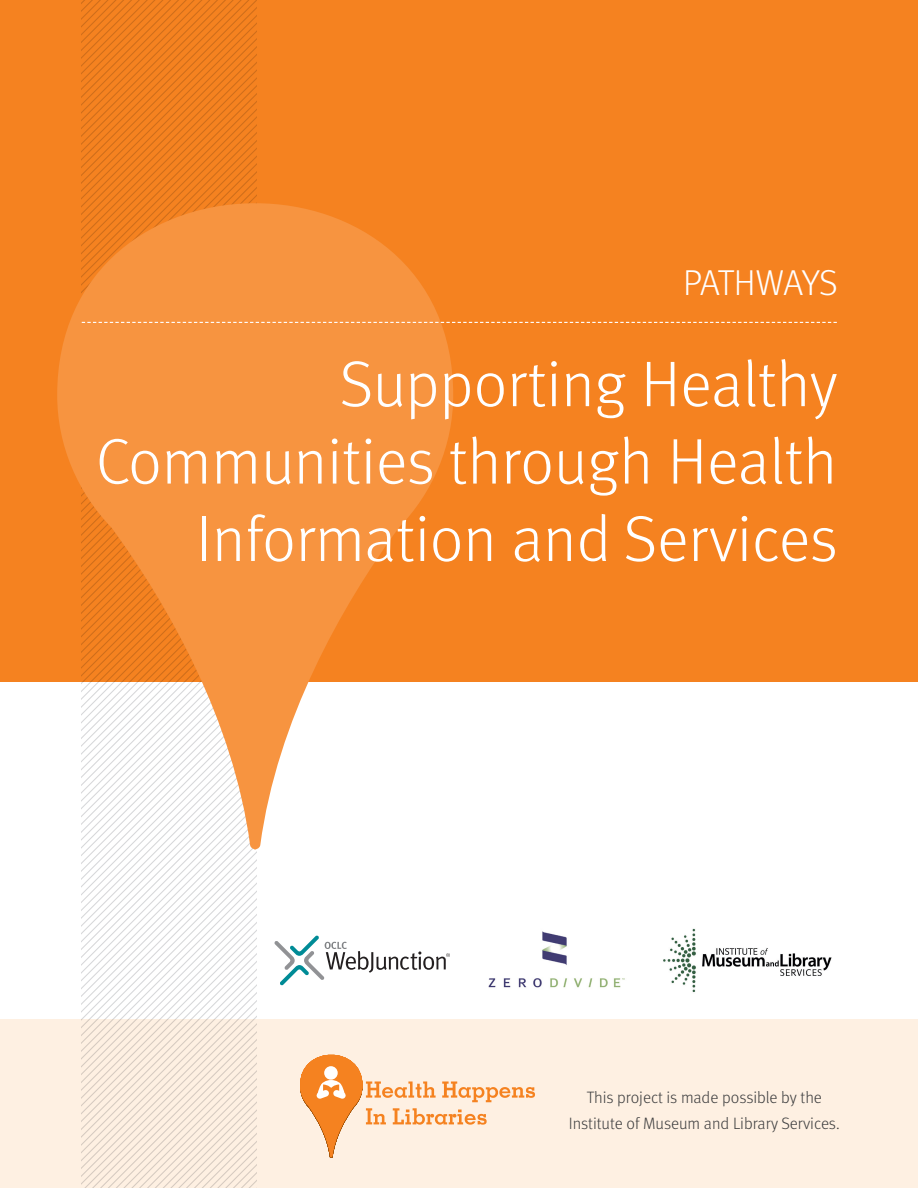
<style>
.page{position:relative;width:918px;height:1188px;background:#fff}
.page>*{position:absolute;margin:0;border:0;box-sizing:border-box;transform-origin:0 0}
.t1{font:300 64.5px/77.4px "Meta Pro";color:#fff;text-align:right}
.t2{font:300 36px "Meta Pro";letter-spacing:-.02em;color:#fff}
.t3{font:300 16.5px "Meta Pro";letter-spacing:-.005em;color:#3e3e3f}
</style>
<div class="page">
<div style="left:0;top:0;width:918px;height:682px;background:#f58220"></div>
<div style="left:0;top:1020px;width:918px;height:168px;background:#fef0e2"></div>
<svg style="left:81px;top:0;width:175px;height:1188px"></svg>
<svg style="left:57px;top:139px;width:396px;height:711px;fill:#f79440"></svg>
<svg style="left:82px;top:322px;width:755px;height:1px"></svg>
<img style="left:663px;top:928px;width:169px;height:65px">
<svg style="left:274px;top:935px;width:176px;height:50px"></svg>
<svg style="left:300px;top:1054px;width:235px;height:104px"></svg>
<div style="left:324px;top:1066px;width:14px;height:14px;background:#fff;border-radius:50%"></div>
<img style="left:488px;top:931px;width:137px;height:57px">
<p class="t2" style="left:683px;top:256px;width:156px">PATHWAYS</p>
<h1 class="t1" style="left:96px;top:342px;width:743px">Supporting Healthy<br>Communities through Health<br>Information and Services</h1>
<p class="t3" style="left:587px;top:1086px;width:237px">This project is made possible by the</p>
<p class="t3" style="left:569px;top:1112px;width:272px">Institute of Museum and Library Services.</p>
</div>
